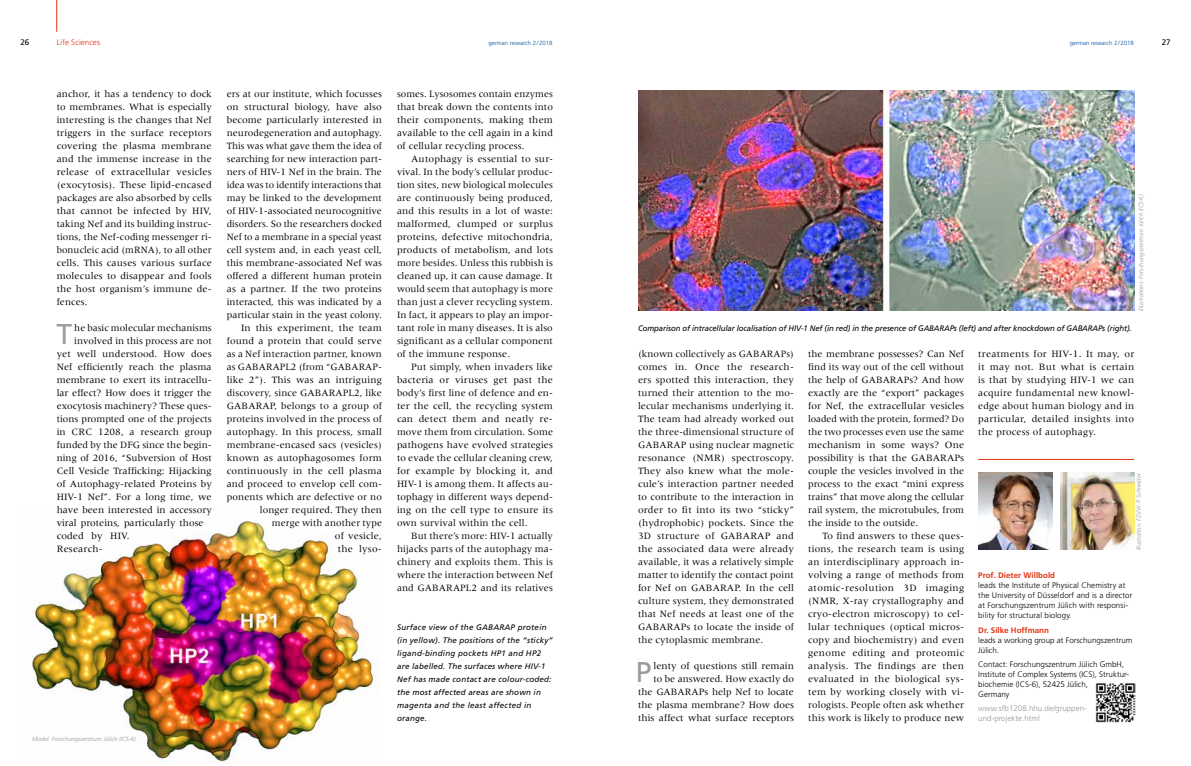
<style>
.page{position:relative;width:1191px;height:766px;background:#fff}
.page>*{position:absolute;margin:0;border:0;box-sizing:border-box;transform-origin:0 0}
.t1{font:28.6px "Frutiger LT Std";color:#9d9d9c}
.t2{font:10px/13px "Meridien LT Std";letter-spacing:.005em;color:#000;text-align:justify}
.t3{font:300 8px/10px "Frutiger LT Std";color:#000}
.t4{font:italic 8px/13px "Frutiger LT Std";letter-spacing:.02em;color:#000}
.t5{font:italic 8px "Frutiger LT Std";letter-spacing:-.01em;color:#000}
.t6{font:300 8px/10px "Frutiger LT Std";color:#91989c}
.t7{font:700 8px "Frutiger LT Std";color:#e63312}
.t8{font:300 8px "Frutiger LT Std";letter-spacing:.005em;color:#e63312}
.t9{font:8px "Frutiger LT Std";color:#000}
.t10{font:italic 300 6px "Frutiger LT Std";color:#91989c}
.t11{font:300 6px "Frutiger LT Std";color:#004f9f}
</style>
<div class="page">
<img style="left:32px;top:521px;width:345px;height:243px">
<img style="left:978px;top:472px;width:74px;height:78px">
<img style="left:1060px;top:472px;width:74px;height:78px">
<hr style="left:978px;top:459px;width:156px;height:1px;background:#e63312">
<img style="left:1095px;top:683px;width:40px;height:39px">
<img style="left:638px;top:90px;width:496px;height:220px">
<hr style="left:56px;top:0;width:1px;height:32px;background:#e63312">
<p class="t8" style="left:57px;top:37px;width:45px">Life Sciences</p>
<p class="t9" style="left:20px;top:37px;width:10px">26</p>
<p class="t11" style="left:488px;top:39px;width:65px">german research 2/2018</p>
<p class="t11" style="left:1069px;top:39px;width:65px">german research 2/2018</p>
<p class="t9" style="left:1161px;top:37px;width:10px">27</p>
<p class="t2" style="left:57px;top:87px;width:157px">anchor, it has a tendency to dock to membranes. What is especially interesting is the changes that Nef triggers in the surface receptors covering the plasma membrane and the immense increase in the release of extracellular vesicles (exocytosis). These lipid-encased packages are also absorbed by cells that cannot be infected by HIV, taking Nef and its building instruc&shy;tions, the Nef-coding messenger ri&shy;bonucleic acid (mRNA), to all other cells. This causes various surface molecules to disappear and fools the host organism’s immune de&shy;fences.</p>
<h1 class="t1" style="left:56px;top:317px;width:17px">T</h1>
<p class="t2" style="left:74px;top:321px;width:139px">he basic molecular mechanisms</p>
<p class="t2" style="left:74px;top:334px;width:139px">involved in this process are not</p>
<p class="t2" style="left:57px;top:347px;width:157px">yet well understood. How does</p>
<p class="t2" style="left:57px;top:360px;width:156px">Nef efficiently reach the plasma</p>
<p class="t2" style="left:57px;top:373px;width:157px">membrane to exert its intracellu-</p>
<p class="t2" style="left:57px;top:386px;width:156px">lar effect? How does it trigger the</p>
<p class="t2" style="left:57px;top:399px;width:156px">exocytosis machinery? These ques-</p>
<p class="t2" style="left:57px;top:412px;width:156px">tions prompted one of the projects</p>
<p class="t2" style="left:57px;top:425px;width:157px">in CRC 1208, a research group</p>
<p class="t2" style="left:57px;top:438px;width:156px">funded by the DFG since the begin-</p>
<p class="t2" style="left:57px;top:451px;width:157px">ning of 2016, “Subversion of Host</p>
<p class="t2" style="left:57px;top:464px;width:156px">Cell Vesicle Trafficking: Hijacking</p>
<p class="t2" style="left:57px;top:477px;width:157px">of Autophagy-related Proteins by</p>
<p class="t2" style="left:57px;top:490px;width:156px">HIV-1 Nef”. For a long time, we</p>
<p class="t2" style="left:57px;top:503px;width:157px">have been interested in accessory</p>
<p class="t2" style="left:57px;top:516px;width:148px">viral proteins, particularly those</p>
<p class="t2" style="left:57px;top:529px;width:74px">coded by HIV.</p>
<p class="t2" style="left:57px;top:542px;width:47px">Research-</p>
<p class="t10" style="left:32px;top:735px;width:105px">Model: Forschungszentrum Jülich (ICS-6)</p>
<p class="t2" style="left:227px;top:87px;width:157px;text-align:right">ers at our institute, which focusses on structural biology, have also become particularly interested in neurodegeneration and autophagy.<br>This was what gave them the idea of searching for new interaction part&shy;ners of HIV-1 Nef in the brain. The idea was to identify interactions that may be linked to the development of HIV-1-associated neurocognitive disorders. So the researchers docked<br>Nef to a membrane in a special yeast cell system and, in each yeast cell, this membrane-associated Nef was offered a different human protein as a partner. If the two proteins interacted, this was indicated by a particular stain in the yeast colony.<br>In this experiment, the team found a protein that could serve as a Nef interaction partner, known as GABARAPL2 (from “GABARAP&shy;like 2”). This was an intriguing discovery, since GABARAPL2, like<br>GABARAP, belongs to a group of proteins involved in the process of autophagy. In this process, small membrane-encased sacs (vesicles) known as autophagosomes form continuously in the cell plasma and proceed to envelop cell com&shy;ponents which are defective or no longer required. They then<br>merge with another type<br>of vesicle,<br>the lyso-</p>
<p class="t2" style="left:397px;top:87px;width:157px">somes. Lysosomes contain enzymes that break down the contents into their components, making them available to the cell again in a kind of cellular recycling process.</p>
<p class="t2" style="left:397px;top:152px;width:158px;text-indent:14px">Autophagy is essential to sur&shy;vival. In the body’s cellular produc&shy;tion sites, new biological molecules are continuously being produced, and this results in a lot of waste: malformed, clumped or surplus proteins, defective mitochondria, products of metabolism, and lots more besides. Unless this rubbish is cleaned up, it can cause damage. It would seem that autophagy is more than just a clever recycling system.<br>In fact, it appears to play an impor&shy;tant role in many diseases. It is also significant as a cellular component of the immune response.</p>
<p class="t2" style="left:397px;top:360px;width:158px;text-indent:14px">Put simply, when invaders like bacteria or viruses get past the body’s first line of defence and en&shy;ter the cell, the recycling system can detect them and neatly re&shy;move them from circulation. Some pathogens have evolved strategies to evade the cellular cleaning crew, for example by blocking it, and HIV-1 is among them. It affects au&shy;tophagy in different ways depend&shy;ing on the cell type to ensure its own survival within the cell.</p>
<p class="t2" style="left:397px;top:529px;width:157px;text-indent:14px">But there’s more: HIV-1 actually hijacks parts of the autophagy ma&shy;chinery and exploits them. This is where the interaction between Nef and GABARAPL2 and its relatives</p>
<p class="t4" style="left:397px;top:620px;width:157px">Surface view of the GABARAP protein (in yellow). The positions of the “sticky” ligand-binding pockets HP1 and HP2 are labelled. The surfaces where HIV-1<br>Nef has made contact are colour-coded: the most affected areas are shown in magenta and the least affected in orange.</p>
<p class="t10" style="left:1137px;top:311px;width:118px;rotate:-90deg">Illustrations: Forschungszentrum Jülich (ICS-6)</p>
<p class="t5" style="left:638px;top:323px;width:495px">Comparison of intracellular localisation of HIV-1 Nef (in red) in the presence of GABARAPs (left) and after knockdown of GABARAPs (right).</p>
<p class="t2" style="left:808px;top:347px;width:157px">the membrane possesses? Can Nef find its way out of the cell without the help of GABARAPs? And how exactly are the “export” packages for Nef, the extracellular vesicles loaded with the protein, formed? Do the two processes even use the same mechanism in some ways? One possibility is that the GABARAPs couple the vesicles involved in the process to the exact “mini express trains” that move along the cellular rail system, the microtubules, from the inside to the outside.</p>
<p class="t2" style="left:808px;top:529px;width:157px;text-indent:14px">To find answers to these ques&shy;tions, the research team is using an interdisciplinary approach in&shy;volving a range of methods from atomic-resolution 3D imaging (NMR, X-ray crystallography and cryo-electron microscopy) to cel&shy;lular techniques (optical micros&shy;copy and biochemistry) and even genome editing and proteomic analysis. The findings are then evaluated in the biological sys&shy;tem by working closely with vi&shy;rologists. People often ask whether this work is likely to produce new</p>
<p class="t2" style="left:638px;top:347px;width:157px">(known collectively as GABARAPs) comes in. Once the research&shy;ers spotted this interaction, they turned their attention to the mo&shy;lecular mechanisms underlying it.<br>The team had already worked out the three-dimensional structure of GABARAP using nuclear magnetic resonance (NMR) spectroscopy.<br>They also knew what the mole&shy;cule’s interaction partner needed to contribute to the interaction in order to fit into its two “sticky” (hydrophobic) pockets. Since the 3D structure of GABARAP and the associated data were already available, it was a relatively simple matter to identify the contact point for Nef on GABARAP. In the cell culture system, they demonstrated that Nef needs at least one of the GABARAPs to locate the inside of the cytoplasmic membrane.</p>
<h1 class="t1" style="left:635px;top:655px;width:17px">P</h1>
<p class="t2" style="left:978px;top:347px;width:157px">treatments for HIV-1. It may, or it may not. But what is certain is that by studying HIV-1 we can acquire fundamental new knowl&shy;edge about human biology and in particular, detailed insights into the process of autophagy.</p>
<p class="t10" style="left:1135px;top:550px;width:79px;rotate:-90deg">Illustration: FZJ/W.P. Schneider</p>
<p class="t7" style="left:978px;top:570px;width:78px">Prof. Dieter Willbold</p>
<p class="t3" style="left:978px;top:580px;width:156px">leads the Institute of Physical Chemistry at the University of Düsseldorf and is a director at Forschungszentrum Jülich with responsi&shy;bility for structural biology.</p>
<p class="t7" style="left:978px;top:625px;width:72px">Dr. Silke Hoffmann</p>
<p class="t3" style="left:978px;top:635px;width:156px">leads a working group at Forschungszentrum<br>Jülich.</p>
<p class="t3" style="left:978px;top:659px;width:152px">Contact: Forschungszentrum Jülich GmbH, Institute of Complex Systems (ICS), Struktur&shy;biochemie (ICS-6), 52425 Jülich,<br>Germany</p>
<p class="t6" style="left:978px;top:703px;width:110px">www.sfb1208.hhu.de/gruppen&shy;und-projekte.html</p>
<p class="t2" style="left:638px;top:659px;width:158px;text-align:right">lenty of questions still remain<br>to be answered. How exactly do the GABARAPs help Nef to locate the plasma membrane? How does this affect what surface receptors</p>
</div>
